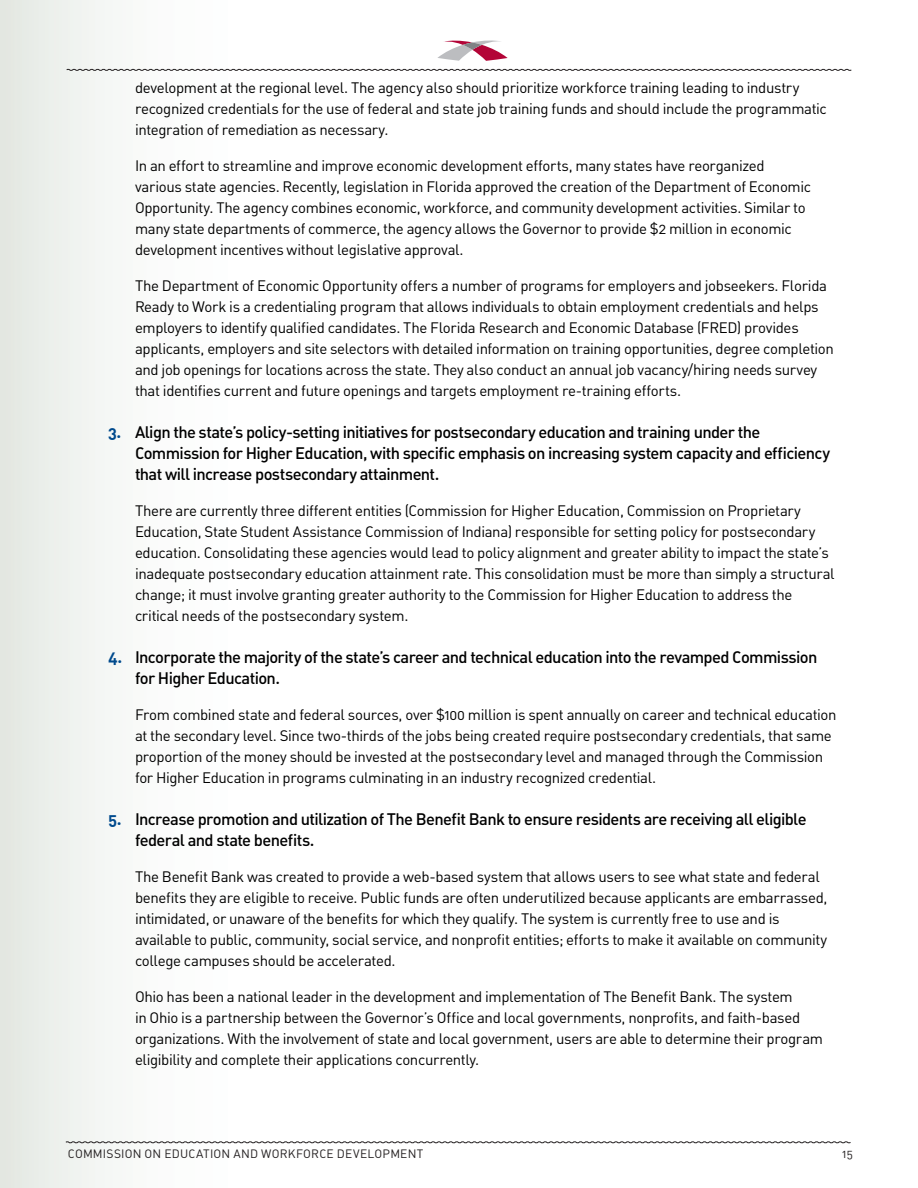
<style>
.page{position:relative;width:918px;height:1188px;background:#fff}
.page>*{position:absolute;margin:0;border:0;box-sizing:border-box;transform-origin:0 0}
.List_Paragraph{font:16.5px/21px "DIN Medium Alternate";letter-spacing:-.04em;color:#000}
.List_Paragraph-2{font:15px/21px "DIN Regular Alternate";letter-spacing:-.025em;color:#000}
.t1{font:12px "DIN Regular Alternate";letter-spacing:.015em;color:#231f20}
.s1{font-family:"DIN Bold Alternate";color:#004a8d}
</style>
<div class="page">
<div style="left:0;top:0;width:289px;height:1188px;background:linear-gradient(to right,#e8ece7,#fff)"></div>
<svg style="left:65px;top:1141px;width:786px;height:3px"></svg>
<svg style="left:437px;top:40px;width:71px;height:21px"></svg>
<svg style="left:66px;top:69px;width:786px;height:2px;background:#888586"></svg>
<p class="List_Paragraph-2" style="left:135px;top:77px;width:693px">development at the regional level. The agency also should prioritize workforce training leading to industry recognized credentials for the use of federal and state job training funds and should include the programmatic integration of remediation as necessary.</p>
<p class="List_Paragraph-2" style="left:135px;top:155px;width:678px">In an effort to streamline and improve economic development efforts, many states have reorganized various state agencies. Recently, legislation in Florida approved the creation of the Department of Economic Opportunity. The agency combines economic, workforce, and community development activities. Similar to many state departments of commerce, the agency allows the Governor to provide $2 million in economic development incentives without legislative approval.</p>
<p class="List_Paragraph-2" style="left:135px;top:275px;width:701px">The Department of Economic Opportunity offers a number of programs for employers and jobseekers. Florida Ready to Work is a credentialing program that allows individuals to obtain employment credentials and helps employers to identify qualified candidates. The Florida Research and Economic Database (FRED) provides applicants, employers and site selectors with detailed information on training opportunities, degree completion and job openings for locations across the state. They also conduct an annual job vacancy/hiring needs survey that identifies current and future openings and targets employment re-training efforts.</p>
<p class="List_Paragraph" style="left:135px;top:421px;width:697px;text-indent:-27px"><span class="s1">3.</span> Align the state’s policy-setting initiatives for postsecondary education and training under the<br>Commission for Higher Education, with specific emphasis on increasing system capacity and efficiency that will increase postsecondary attainment.</p>
<p class="List_Paragraph-2" style="left:135px;top:500px;width:701px">There are currently three different entities (Commission for Higher Education, Commission on Proprietary Education, State Student Assistance Commission of Indiana) responsible for setting policy for postsecondary education. Consolidating these agencies would lead to policy alignment and greater ability to impact the state’s inadequate postsecondary education attainment rate. This consolidation must be more than simply a structural change; it must involve granting greater authority to the Commission for Higher Education to address the critical needs of the postsecondary system.</p>
<p class="List_Paragraph" style="left:135px;top:646px;width:684px;text-indent:-27px"><span class="s1">4.</span> Incorporate the majority of the state’s career and technical education into the revamped Commission for Higher Education.</p>
<p class="List_Paragraph-2" style="left:135px;top:704px;width:703px">From combined state and federal sources, over $100 million is spent annually on career and technical education at the secondary level. Since two-thirds of the jobs being created require postsecondary credentials, that same proportion of the money should be invested at the postsecondary level and managed through the Commission for Higher Education in programs culminating in an industry recognized credential.</p>
<p class="List_Paragraph" style="left:135px;top:808px;width:673px;text-indent:-27px"><span class="s1">5.</span> Increase promotion and utilization of The Benefit Bank to ensure residents are receiving all eligible federal and state benefits.</p>
<p class="List_Paragraph-2" style="left:135px;top:866px;width:694px">The Benefit Bank was created to provide a web-based system that allows users to see what state and federal benefits they are eligible to receive. Public funds are often underutilized because applicants are embarrassed, intimidated, or unaware of the benefits for which they qualify. The system is currently free to use and is available to public, community, social service, and nonprofit entities; efforts to make it available on community college campuses should be accelerated.</p>
<p class="List_Paragraph-2" style="left:135px;top:986px;width:690px">Ohio has been a national leader in the development and implementation of The Benefit Bank. The system<br>in Ohio is a partnership between the Governor’s Office and local governments, nonprofits, and faith-based organizations. With the involvement of state and local government, users are able to determine their program eligibility and complete their applications concurrently.</p>
<p class="t1" style="left:68px;top:1146px;width:357px">COMMISSION ON EDUCATION AND WORKFORCE DEVELOPMENT</p>
<p class="t1" style="left:842px;top:1146px;width:12px">15</p>
</div>
